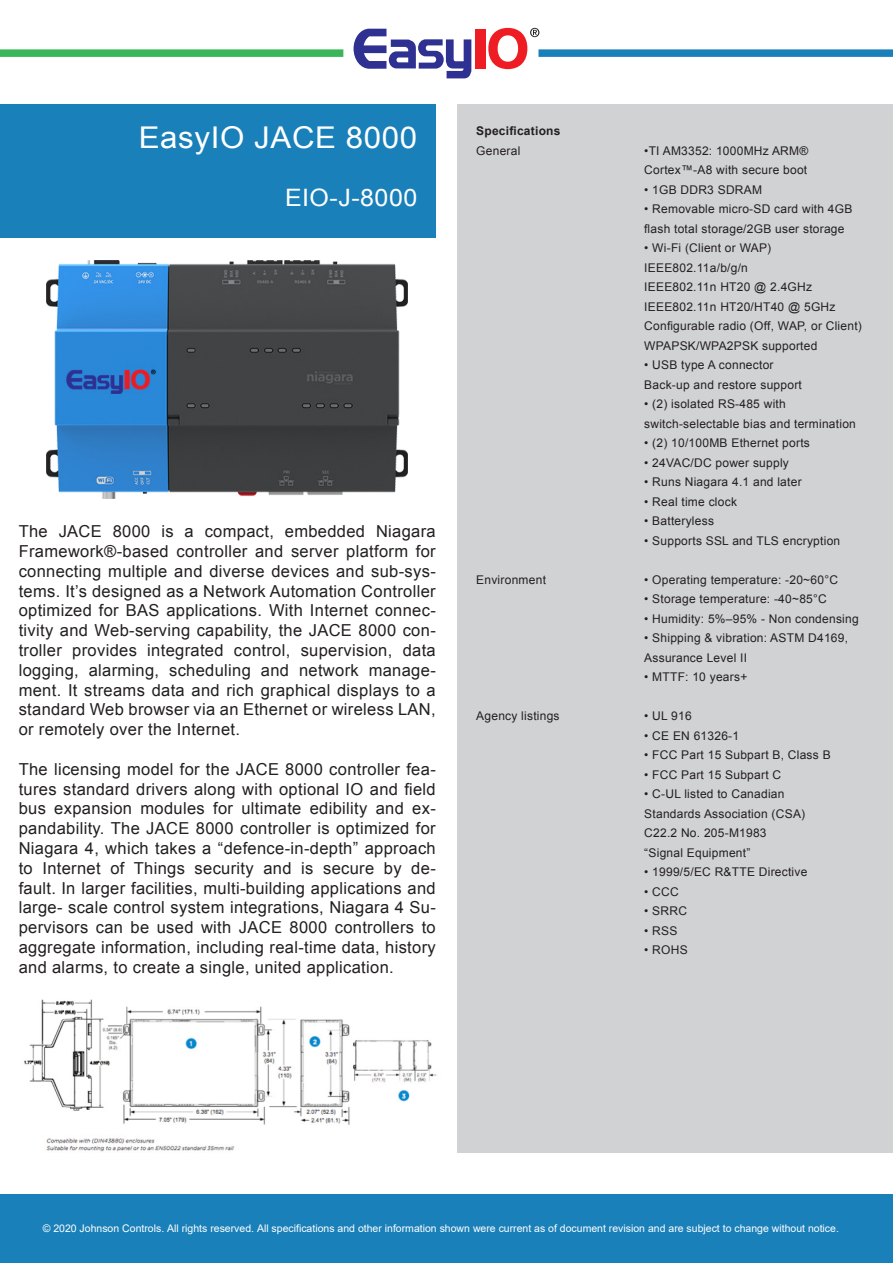
<style>
.page{position:relative;width:893px;height:1263px;background:#fff}
.page>*{position:absolute;margin:0;border:0;box-sizing:border-box;transform-origin:0 0}
.Product_matrix_green{font:30px "Arial";letter-spacing:.02em;color:#fff;scale:1.04 1}
.Product_subtitle{font:24px "Arial";letter-spacing:.02em;color:#fff;scale:1.04 1}
.Plain_text{font:16.5px/19.8px "Arial";letter-spacing:.02em;color:#231f20;text-align:justify}
.Technical_specs{font:12px "Arial";letter-spacing:.02em;color:#231f20}
.Technical_specs_bold{font:700 12px "Arial";letter-spacing:.02em;color:#231f20}
.Plain_text-2{font:10.5px "Arial";color:#fff}
</style>
<div class="page">
<svg style="left:354px;top:29px;width:117px;height:49px"></svg>
<div style="left:475px;top:29px;width:10px;height:39px;background:#ee1d23"></div>
<svg style="left:488px;top:28px;width:51px;height:41px"></svg>
<div style="left:0;top:49px;width:343px;height:8px;background:#39b55a"></div>
<div style="left:538px;top:49px;width:355px;height:8px;background:#1980ba"></div>
<div style="left:0;top:1195px;width:893px;height:68px;background:#1980ba"></div>
<div style="left:0;top:104px;width:436px;height:134px;background:#1980ba"></div>
<div style="left:457px;top:104px;width:436px;height:1048px;background:#d1d2d4"></div>
<img style="left:47px;top:261px;width:361px;height:238px">
<img style="left:24px;top:999px;width:413px;height:153px">
<p class="Product_matrix_green" style="left:139px;top:118px;width:269px">EasyIO JACE 8000</p>
<p class="Product_subtitle" style="left:285px;top:182px;width:129px">EIO-J-8000</p>
<p class="Plain_text" style="left:19px;top:522px;width:419px">The JACE 8000 is a compact, embedded Niagara Framework®-based controller and server platform for connecting multiple and diverse devices and sub-sys&shy;tems. It’s designed as a Network Automation Controller optimized for BAS applications. With Internet connec&shy;tivity and Web-serving capability, the JACE 8000 con&shy;troller provides integrated control, supervision, data logging, alarming, scheduling and network manage&shy;ment. It streams data and rich graphical displays to a standard Web browser via an Ethernet or wireless LAN, or remotely over the Internet.</p>
<p class="Plain_text" style="left:19px;top:759px;width:419px">The licensing model for the JACE 8000 controller fea&shy;tures standard drivers along with optional IO and field bus expansion modules for ultimate edibility and ex&shy;pandability. The JACE 8000 controller is optimized for Niagara 4, which takes a “defence-in-depth” approach to Internet of Things security and is secure by de&shy;fault. In larger facilities, multi-building applications and large- scale control system integrations, Niagara 4 Su&shy;pervisors can be used with JACE 8000 controllers to aggregate information, including real-time data, history and alarms, to create a single, united application.</p>
<p class="Technical_specs_bold" style="left:476px;top:123px;width:86px">Specifications</p>
<p class="Technical_specs" style="left:476px;top:142px;width:46px">General</p>
<p class="Technical_specs" style="left:644px;top:142px;width:165px">•TI AM3352: 1000MHz ARM®</p>
<p class="Technical_specs" style="left:644px;top:162px;width:164px">Cortex™-A8 with secure boot</p>
<p class="Technical_specs" style="left:644px;top:181px;width:119px">• 1GB DDR3 SDRAM</p>
<p class="Technical_specs" style="left:644px;top:201px;width:210px">• Removable micro-SD card with 4GB</p>
<p class="Technical_specs" style="left:644px;top:220px;width:202px">flash total storage/2GB user storage</p>
<p class="Technical_specs" style="left:644px;top:240px;width:129px">• Wi-Fi (Client or WAP)</p>
<p class="Technical_specs" style="left:644px;top:259px;width:105px">IEEE802.11a/b/g/n</p>
<p class="Technical_specs" style="left:644px;top:279px;width:169px">IEEE802.11n HT20 @ 2.4GHz</p>
<p class="Technical_specs" style="left:644px;top:298px;width:193px">IEEE802.11n HT20/HT40 @ 5GHz</p>
<p class="Technical_specs" style="left:644px;top:318px;width:219px">Configurable radio (Off, WAP, or Client)</p>
<p class="Technical_specs" style="left:644px;top:337px;width:175px">WPAPSK/WPA2PSK supported</p>
<p class="Technical_specs" style="left:644px;top:357px;width:131px">• USB type A connector</p>
<p class="Technical_specs" style="left:644px;top:376px;width:159px">Back-up and restore support</p>
<p class="Technical_specs" style="left:644px;top:396px;width:143px">• (2) isolated RS-485 with</p>
<p class="Technical_specs" style="left:644px;top:415px;width:213px">switch-selectable bias and termination</p>
<p class="Technical_specs" style="left:644px;top:435px;width:167px">• (2) 10/100MB Ethernet ports</p>
<p class="Technical_specs" style="left:644px;top:454px;width:146px">• 24VAC/DC power supply</p>
<p class="Technical_specs" style="left:644px;top:474px;width:159px">• Runs Niagara 4.1 and later</p>
<p class="Technical_specs" style="left:644px;top:493px;width:94px">• Real time clock</p>
<p class="Technical_specs" style="left:644px;top:513px;width:71px">• Batteryless</p>
<p class="Technical_specs" style="left:644px;top:532px;width:197px">• Supports SSL and TLS encryption</p>
<p class="Technical_specs" style="left:476px;top:571px;width:71px">Environment</p>
<p class="Technical_specs" style="left:644px;top:571px;width:195px">• Operating temperature: -20~60°C</p>
<p class="Technical_specs" style="left:644px;top:591px;width:184px">• Storage temperature: -40~85°C</p>
<p class="Technical_specs" style="left:644px;top:610px;width:216px">• Humidity: 5%–95% - Non condensing</p>
<p class="Technical_specs" style="left:644px;top:630px;width:205px">• Shipping &amp; vibration: ASTM D4169,</p>
<p class="Technical_specs" style="left:644px;top:649px;width:104px">Assurance Level II</p>
<p class="Technical_specs" style="left:644px;top:669px;width:105px">• MTTF: 10 years+</p>
<p class="Technical_specs" style="left:476px;top:708px;width:85px">Agency listings</p>
<p class="Technical_specs" style="left:644px;top:708px;width:49px">• UL 916</p>
<p class="Technical_specs" style="left:644px;top:727px;width:96px">• CE EN 61326-1</p>
<p class="Technical_specs" style="left:644px;top:747px;width:188px">• FCC Part 15 Subpart B, Class B</p>
<p class="Technical_specs" style="left:644px;top:766px;width:138px">• FCC Part 15 Subpart C</p>
<p class="Technical_specs" style="left:644px;top:786px;width:142px">• C-UL listed to Canadian</p>
<p class="Technical_specs" style="left:644px;top:805px;width:162px">Standards Association (CSA)</p>
<p class="Technical_specs" style="left:644px;top:825px;width:124px">C22.2 No. 205-M1983</p>
<p class="Technical_specs" style="left:644px;top:844px;width:108px">“Signal Equipment”</p>
<p class="Technical_specs" style="left:644px;top:864px;width:165px">• 1999/5/EC R&amp;TTE Directive</p>
<p class="Technical_specs" style="left:644px;top:883px;width:36px">• CCC</p>
<p class="Technical_specs" style="left:644px;top:903px;width:44px">• SRRC</p>
<p class="Technical_specs" style="left:644px;top:922px;width:35px">• RSS</p>
<p class="Technical_specs" style="left:644px;top:942px;width:45px">• ROHS</p>
<p class="Plain_text-2" style="left:43px;top:1221px;width:798px">© 2020 Johnson Controls. All rights reserved. All specifications and other information shown were current as of document revision and are subject to change without notice.</p>
</div>
